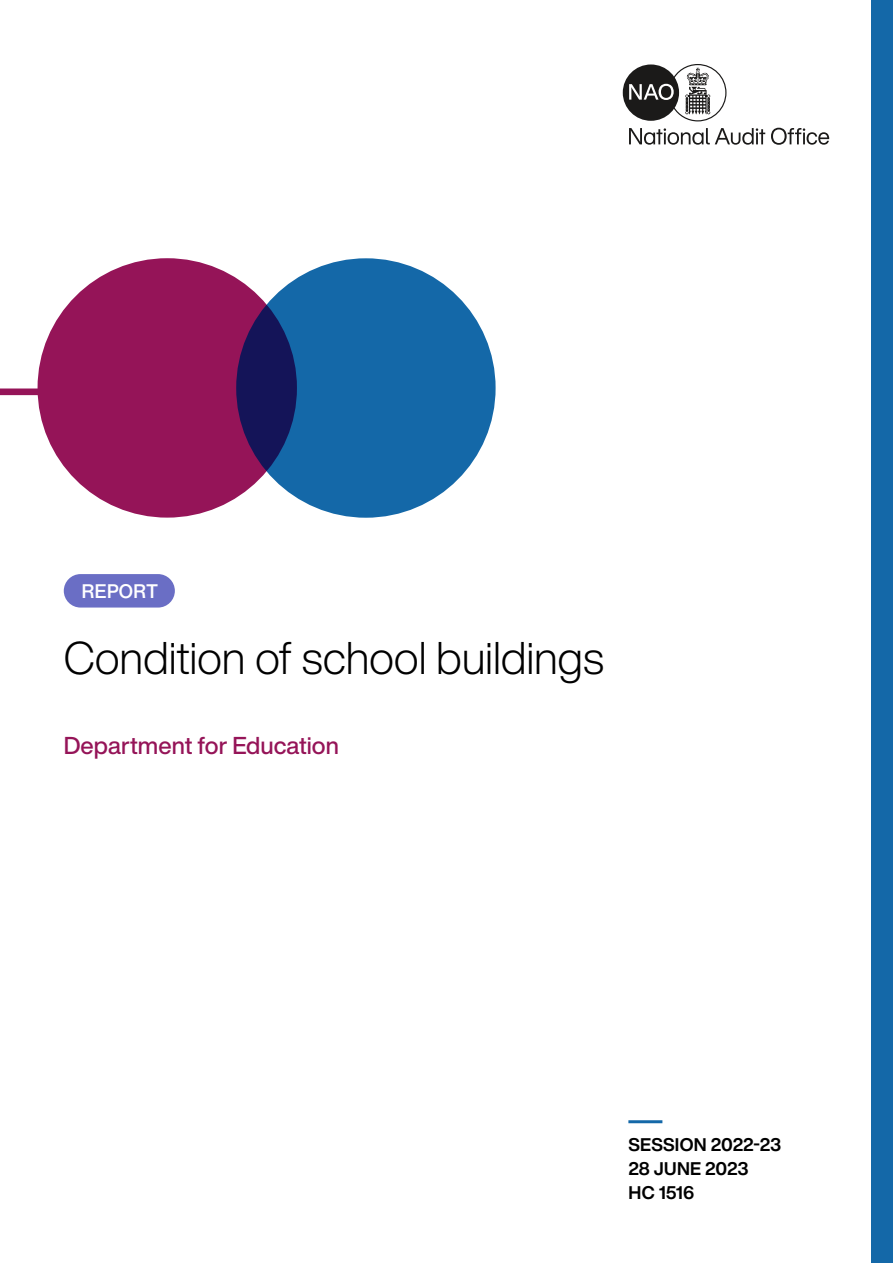
<style>
.page{position:relative;width:893px;height:1263px;background:#fff}
.page>*{position:absolute;margin:0;border:0;box-sizing:border-box;transform-origin:0 0}
.NEW_2021_cover_title{font:300 45px "Helvetica Now Display";letter-spacing:-.005em;color:#000}
.NEW_2021_Dept_name{font:500 24px "Helvetica Now Display";color:#951458}
.t1{font:500 19.35px "Helvetica Now Text";letter-spacing:-.02em;color:#fff}
.t2{font:700 18px/24px "Helvetica Now Display";color:#000}
</style>
<div class="page">
<svg style="left:629px;top:128px;width:136px;height:17px"></svg>
<svg style="left:771px;top:128px;width:58px;height:17px"></svg>
<svg style="left:623px;top:64px;width:104px;height:58px"></svg>
<div style="left:236px;top:258px;width:260px;height:260px;background:#1468a8;border-radius:50%"></div>
<div style="left:38px;top:258px;width:259px;height:260px;background:#951458;border-radius:50%"></div>
<div style="left:0;top:388px;width:98px;height:7px;background:#951458"></div>
<hr style="left:628px;top:1120px;width:34px;height:3px;background:#1468a8">
<div style="left:872px;top:0;width:21px;height:1263px;background:#1468a8"></div>
<svg style="left:64px;top:574px;width:111px;height:33px"></svg>
<div style="left:64px;top:574px;width:111px;height:33px;background:#6a6ec5;border-radius:17px"></div>
<p class="t1" style="left:82px;top:576px;width:78px">REPORT</p>
<h1 class="NEW_2021_cover_title" style="left:64px;top:628px;width:542px">Condition of school buildings</h1>
<p class="NEW_2021_Dept_name" style="left:64px;top:729px;width:277px">Department for Education</p>
<p class="t2" style="left:628px;top:1133px;width:154px">SESSION 2022-23<br>28 JUNE 2023<br>HC 1516</p>
</div>
